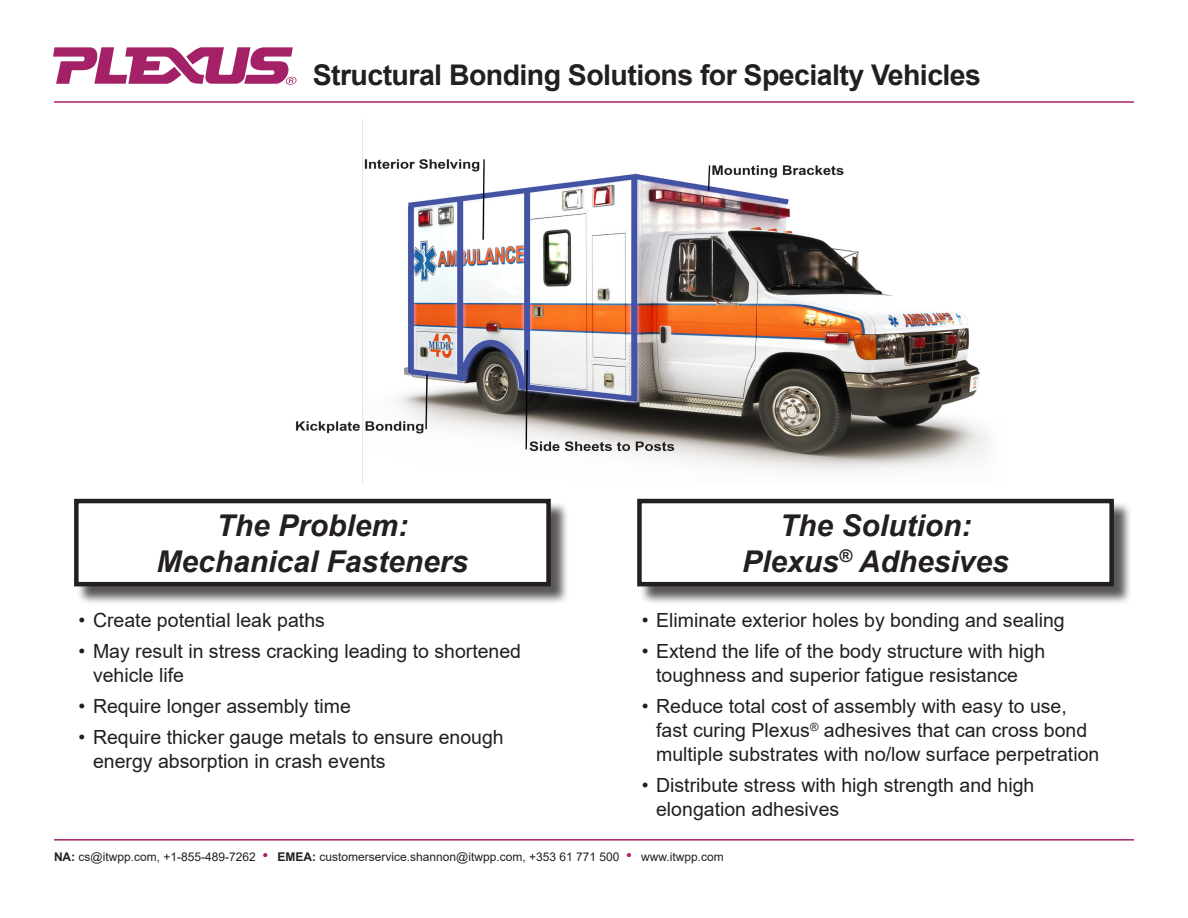
<style>
.page{position:relative;width:1188px;height:918px;background:#fff}
.page>*{position:absolute;margin:0;border:0;box-sizing:border-box;transform-origin:0 0}
.t1{font:italic 700 30px "Arial";color:#231f20}
.t2{font:700 28.5px "Arial";letter-spacing:-.02em;color:#231f20}
.t3{font:19.5px/24px "Arial";color:#231f20}
.t4{font:12px "Arial";color:#231f20}
.s1{font-weight:700}
.s2{font-size:16.5px;color:#a52168}
</style>
<div class="page">
<hr style="left:54px;top:839px;width:1080px;height:2px;background:#a52168">
<svg style="left:53px;top:47px;width:244px;height:38px"></svg>
<hr style="left:54px;top:101px;width:1080px;height:2px;background:#a52168">
<div style="left:76px;top:501px;width:493px;height:104px;background:#231f20;opacity:.75"></div>
<div style="left:76px;top:501px;width:473px;height:83px;background:#fff"></div>
<div style="left:74px;top:499px;width:477px;height:87px;border:4px solid #231f20"></div>
<div style="left:639px;top:501px;width:493px;height:104px;background:#231f20;opacity:.75"></div>
<div style="left:639px;top:501px;width:473px;height:83px;background:#fff"></div>
<div style="left:637px;top:499px;width:477px;height:87px;border:4px solid #231f20"></div>
<img style="left:296px;top:120px;width:692px;height:364px">
<p class="t2" style="left:313px;top:55px;width:670px">Structural Bonding Solutions for Specialty Vehicles</p>
<p class="t1" style="left:217px;top:505px;width:193px">The Problem:</p>
<p class="t1" style="left:157px;top:541px;width:313px">Mechanical Fasteners</p>
<p class="t3" style="left:79px;top:608px;width:248px">• Create potential leak paths</p>
<p class="t3" style="left:93px;top:639px;width:430px;text-indent:-14px">• May result in stress cracking leading to shortened vehicle life</p>
<p class="t3" style="left:79px;top:694px;width:274px">• Require longer assembly time</p>
<p class="t3" style="left:93px;top:725px;width:412px;text-indent:-14px">• Require thicker gauge metals to ensure enough energy absorption in crash events</p>
<p class="t1" style="left:780px;top:505px;width:193px">The Solution:</p>
<p class="t1" style="left:742px;top:541px;width:268px">Plexus<sup>®</sup> Adhesives</p>
<p class="t3" style="left:642px;top:608px;width:425px">• Eliminate exterior holes by bonding and sealing</p>
<p class="t3" style="left:656px;top:639px;width:391px;text-indent:-14px">• Extend the life of the body structure with high toughness and superior fatigue resistance</p>
<p class="t3" style="left:656px;top:694px;width:445px;text-indent:-14px">• Reduce total cost of assembly with easy to use, fast curing Plexus<sup>®</sup> adhesives that can cross bond multiple substrates with no/low surface perpetration</p>
<p class="t3" style="left:656px;top:773px;width:380px;text-indent:-14px">• Distribute stress with high strength and high elongation adhesives</p>
<p class="t4" style="left:54px;top:848px;width:671px"><span class="s1">NA:</span> cs@itwpp.com, +1-855-489-7262 <span class="s2">•</span> <span class="s1">EMEA:</span> customerservice.shannon@itwpp.com, +353 61 771 500 <span class="s2">•</span> www.itwpp.com</p>
</div>
